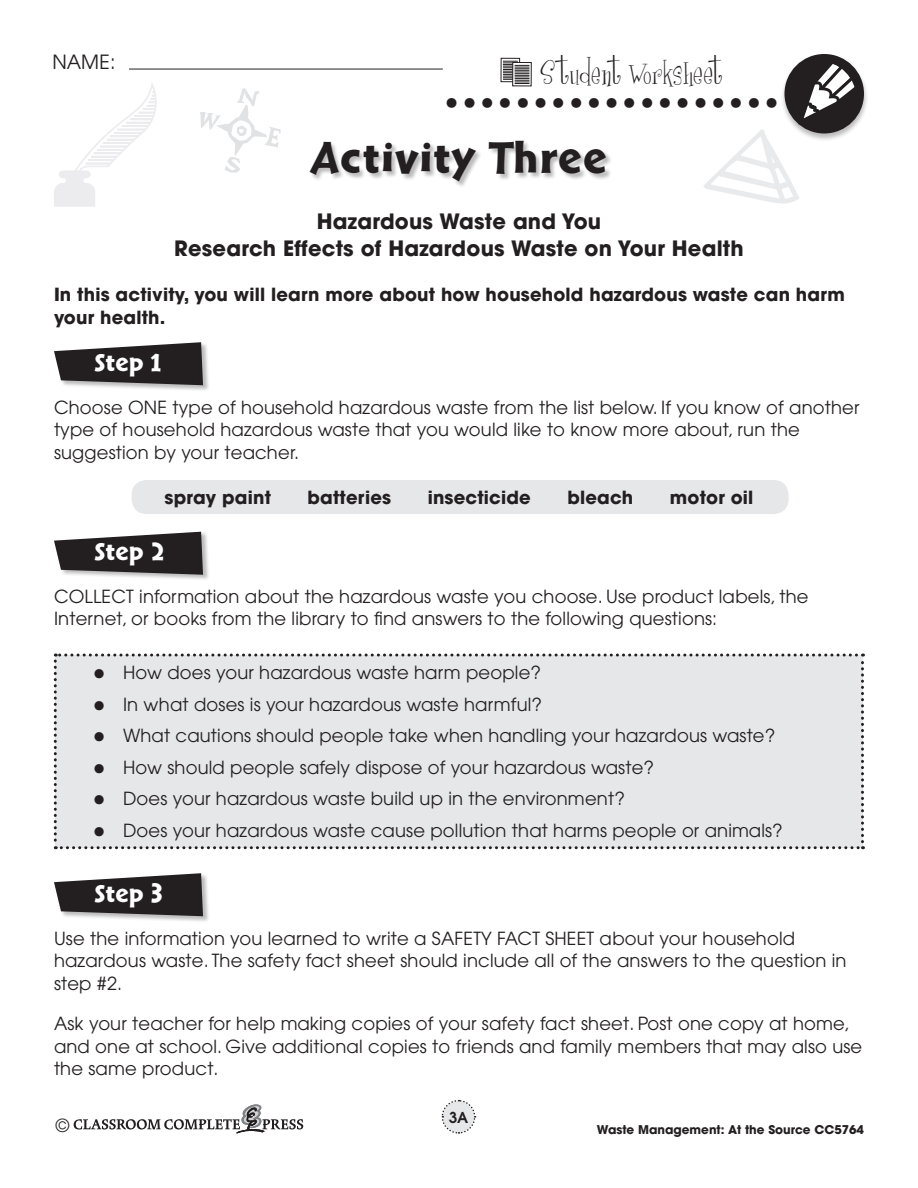
<style>
.page{position:relative;width:918px;height:1188px;background:#fff}
.page>*{position:absolute;margin:0;border:0;box-sizing:border-box;transform-origin:0 0}
.t1{font:46.5px "Cal Sans Heavy KB";letter-spacing:.035em;color:#231f20}
.t2{font:700 42px "Futura";color:#231f20}
.t3{font:31.5px "Girlsare Weird";letter-spacing:.01em;color:#231f20}
.t4{font:26.1px "Cal Sans Heavy KB";letter-spacing:.02em;color:#fff}
.Question_Style{font:700 21px "Avant Garde";letter-spacing:.01em;color:#231f20}
.t5{font:19.5px "Avant Garde";color:#231f20}
.Question_Style-2{font:18px/22.5px "Avant Garde";letter-spacing:.01em;color:#231f20}
.Question_Style-3{font:700 18px/22.5px "Avant Garde";letter-spacing:.01em;color:#231f20}
.t6{font:600 15px "Avant Garde";color:#231f20}
.t7{font:700 12px "Avant Garde";color:#231f20}
.s1{font-size:30px}
</style>
<div class="page">
<svg style="left:74px;top:1104px;width:229px;height:29px"></svg>
<svg style="left:441px;top:1099px;width:35px;height:35px"></svg>
<hr style="left:129px;top:69px;width:313px;height:1px;background:#231f20">
<div style="left:780px;top:54px;width:88px;height:89px;background:#231f20;opacity:.3"></div>
<svg style="left:503px;top:60px;width:15px;height:1px"></svg>
<div style="left:501px;top:58px;width:19px;height:24px;border:1px solid #231f20"></div>
<div style="left:512px;top:62px;width:20px;height:24px;border:1px solid #231f20"></div>
<svg style="left:503px;top:61px;width:27px;height:23px"></svg>
<div style="left:310px;top:141px;width:303px;height:47px;background:#231f20;opacity:.3"></div>
<div style="left:132px;top:480px;width:657px;height:34px;background:#e6e7e9;border-radius:15px"></div>
<div style="left:54px;top:654px;width:810px;height:195px;background:#e6e7e9"></div>
<svg style="left:704px;top:54px;width:160px;height:150px"></svg>
<svg style="left:200px;top:88px;width:81px;height:85px"></svg>
<svg style="left:54px;top:84px;width:103px;height:123px"></svg>
<div style="left:54px;top:342px;width:156px;height:50px;background:#231f20;opacity:.3"></div>
<svg style="left:54px;top:342px;width:149px;height:43px;background:#484545"></svg>
<div style="left:54px;top:532px;width:156px;height:49px;background:#231f20;opacity:.3"></div>
<svg style="left:54px;top:532px;width:149px;height:43px;background:#484445"></svg>
<div style="left:54px;top:873px;width:156px;height:50px;background:#231f20;opacity:.3"></div>
<svg style="left:54px;top:873px;width:149px;height:43px;background:#484545"></svg>
<p class="t5" style="left:52px;top:50px;width:64px">NAME:</p>
<h3 class="t3" style="left:540px;top:54px;width:184px">Student Worksheet</h3>
<h2 class="t2" style="left:445px;top:64px;width:336px">...................</h2>
<p class="t1" style="left:311px;top:131px;width:297px">ACTIVITY THREE</p>
<p class="Question_Style" style="left:317px;top:208px;width:286px">Hazardous Waste and You</p>
<p class="Question_Style" style="left:174px;top:235px;width:571px">Research Effects of Hazardous Waste on Your Health</p>
<p class="Question_Style-3" style="left:54px;top:283px;width:793px">In this activity, you will learn more about how household hazardous waste can harm your health.</p>
<p class="t4" style="left:94px;top:347px;width:68px">STEP 1</p>
<p class="Question_Style-2" style="left:54px;top:396px;width:807px">Choose ONE type of household hazardous waste from the list below. If you know of another type of household hazardous waste that you would like to know more about, run the suggestion by your teacher.</p>
<p class="Question_Style-3" style="left:165px;top:486px;width:108px">spray paint</p>
<p class="Question_Style-3" style="left:308px;top:486px;width:85px">batteries</p>
<p class="Question_Style-3" style="left:428px;top:486px;width:105px">insecticide</p>
<p class="Question_Style-3" style="left:567px;top:486px;width:67px">bleach</p>
<p class="Question_Style-3" style="left:670px;top:486px;width:85px">motor oil</p>
<p class="t4" style="left:94px;top:537px;width:71px">STEP 2</p>
<p class="Question_Style-2" style="left:54px;top:585px;width:756px">COLLECT information about the hazardous waste you choose. Use product labels, the<br>Internet, or books from the library to find answers to the following questions:</p>
<p class="Question_Style-2" style="left:90px;top:661px;width:453px"><span class="s1">•</span> How does your hazardous waste harm people?</p>
<p class="Question_Style-2" style="left:90px;top:693px;width:454px"><span class="s1">•</span> In what doses is your hazardous waste harmful?</p>
<p class="Question_Style-2" style="left:90px;top:724px;width:687px"><span class="s1">•</span> What cautions should people take when handling your hazardous waste?</p>
<p class="Question_Style-2" style="left:90px;top:756px;width:566px"><span class="s1">•</span> How should people safely dispose of your hazardous waste?</p>
<p class="Question_Style-2" style="left:90px;top:787px;width:537px"><span class="s1">•</span> Does your hazardous waste build up in the environment?</p>
<p class="Question_Style-2" style="left:90px;top:819px;width:694px"><span class="s1">•</span> Does your hazardous waste cause pollution that harms people or animals?</p>
<p class="t4" style="left:94px;top:878px;width:69px">STEP 3</p>
<p class="Question_Style-2" style="left:54px;top:927px;width:794px">Use the information you learned to write a SAFETY FACT SHEET about your household hazardous waste. The safety fact sheet should include all of the answers to the question in step #2.</p>
<p class="Question_Style-2" style="left:54px;top:1012px;width:810px">Ask your teacher for help making copies of your safety fact sheet. Post one copy at home, and one at school. Give additional copies to friends and family members that may also use the same product.</p>
<p class="t6" style="left:449px;top:1107px;width:21px">3A</p>
<p class="Question_Style-2" style="left:56px;top:1114px;width:15px">©</p>
<p class="t7" style="left:597px;top:1122px;width:269px">Waste Management: At the Source CC5764</p>
</div>
